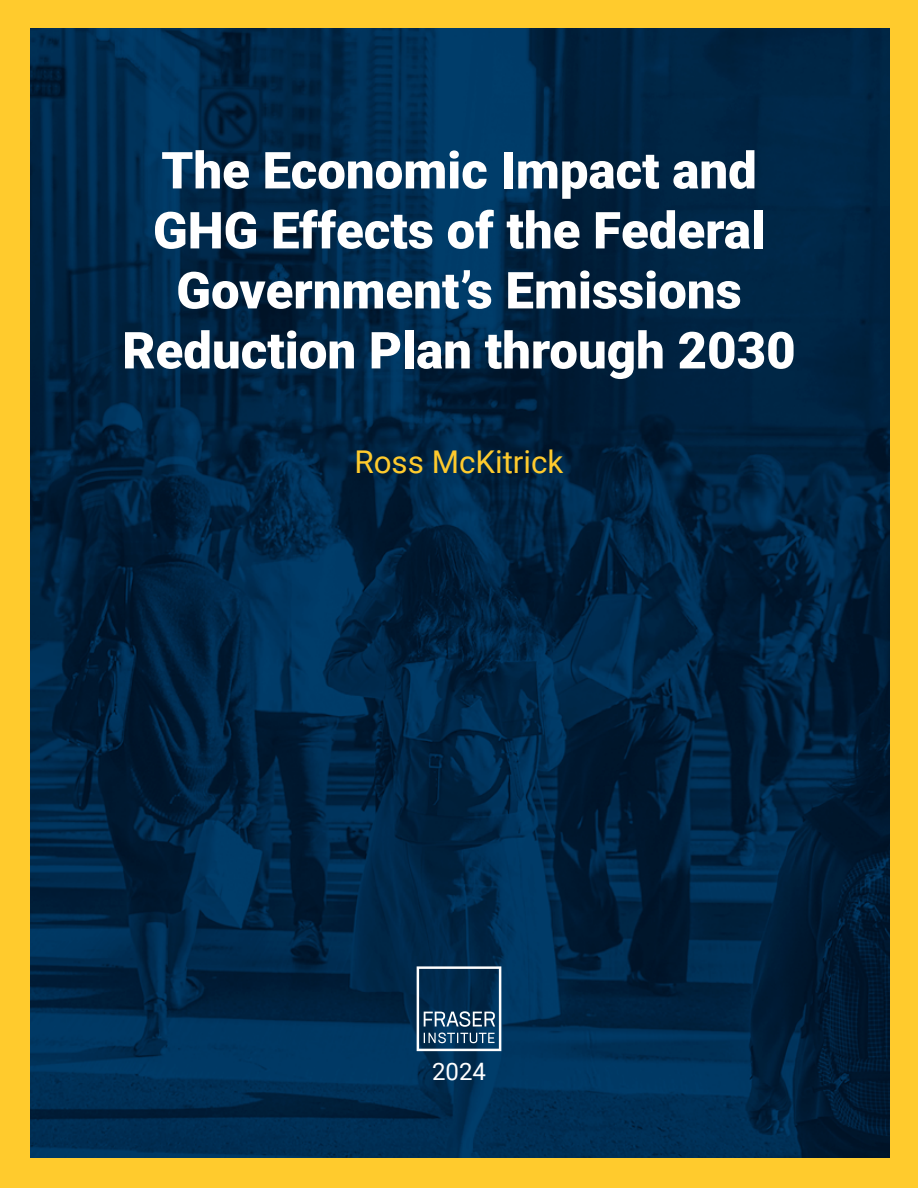
<style>
.page{position:relative;width:918px;height:1188px;background:#fff}
.page>*{position:absolute;margin:0;border:0;box-sizing:border-box;transform-origin:0 0}
.t1{font:900 51px/60px "Roboto";color:#fff;text-align:center}
.t2{font:31.35px "Roboto";color:#ffcb2d}
.t3{font:24px "Roboto";color:#fff}
</style>
<div class="page">
<img style="left:29px;top:27px;width:861px;height:1132px">
<div style="left:0;top:0;width:29px;height:1188px;background:#ffcb2d"></div>
<div style="left:0;top:0;width:918px;height:27px;background:#ffcb2d"></div>
<div style="left:0;top:1159px;width:918px;height:29px;background:#ffcb2d"></div>
<div style="left:890px;top:0;width:28px;height:1188px;background:#ffcb2d"></div>
<svg style="left:417px;top:966px;width:84px;height:85px"></svg>
<p class="t1" style="left:122px;top:138px;width:675px">The Economic Impact and<br>GHG Effects of the Federal<br>Government’s Emissions<br>Reduction Plan through 2030</p>
<p class="t2" style="left:354px;top:440px;width:211px">Ross McKitrick</p>
<p class="t3" style="left:432px;top:1055px;width:55px">2024</p>
</div>
